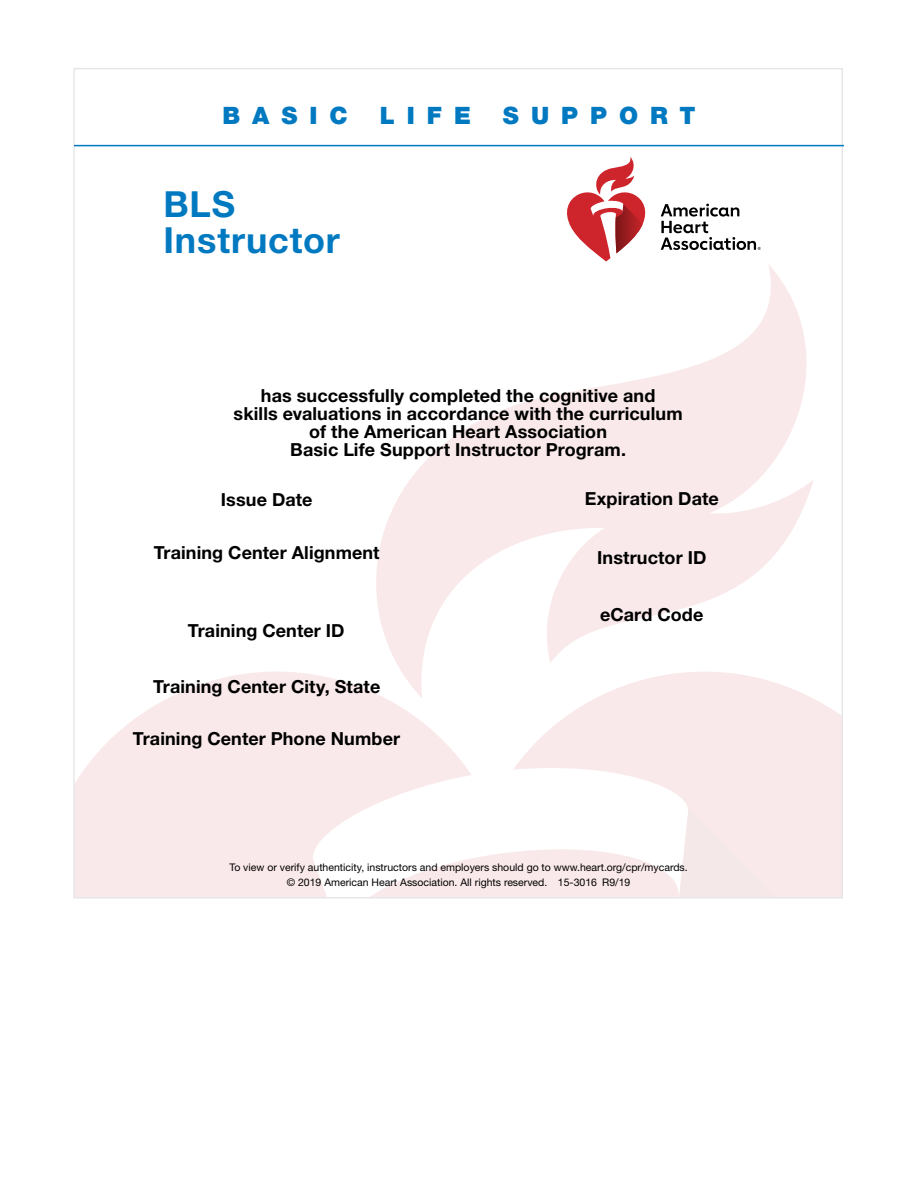
<style>
.page{position:relative;width:918px;height:1188px;background:#fff}
.page>*{position:absolute;margin:0;border:0;box-sizing:border-box;transform-origin:0 0}
.Cert_Title__H1{font:700 36px "Helvetica Neue LT Std";letter-spacing:.025em;color:#0079c1}
.t1{font:900 24px "Helvetica Neue LT Std";letter-spacing:.5em;color:#0079c1}
.Cert_Body__P{font:700 18px/18px "Helvetica Neue LT Std";letter-spacing:.005em;color:#000;text-align:center}
.Cert_Copyright__P{font:10.5px "Helvetica Neue LT Std";color:#000}
</style>
<div class="page">
<svg style="left:376px;top:264px;width:437px;height:380px"></svg>
<svg style="left:76px;top:644px;width:764px;height:251px;fill:#fae9ea"></svg>
<div style="left:678px;top:805px;width:99px;height:90px;background:#fae9ea"></div>
<hr style="left:74px;top:145px;width:770px;height:1px;background:#0079c1">
<svg style="left:661px;top:204px;width:100px;height:46px"></svg>
<svg style="left:567px;top:157px;width:79px;height:104px"></svg>
<h2 class="t1" style="left:223px;top:101px;width:127px">BASIC</h2>
<h2 class="t1" style="left:380px;top:101px;width:93px">LIFE</h2>
<h2 class="t1" style="left:503px;top:101px;width:194px">SUPPORT</h2>
<h1 class="Cert_Title__H1" style="left:164px;top:182px;width:73px">BLS</h1>
<h1 class="Cert_Title__H1" style="left:164px;top:218px;width:178px">Instructor</h1>
<p class="Cert_Body__P" style="left:234px;top:387px;width:451px">has successfully completed the cognitive and<br>skills evaluations in accordance with the curriculum of the American Heart Association<br>Basic Life Support Instructor Program.</p>
<p class="Cert_Body__P" style="left:221px;top:490px;width:93px">Issue Date</p>
<p class="Cert_Body__P" style="left:154px;top:543px;width:227px">Training Center Alignment</p>
<p class="Cert_Body__P" style="left:585px;top:490px;width:136px">Expiration Date</p>
<p class="Cert_Body__P" style="left:597px;top:549px;width:111px">Instructor ID</p>
<p class="Cert_Body__P" style="left:188px;top:621px;width:158px">Training Center ID</p>
<p class="Cert_Body__P" style="left:153px;top:677px;width:229px">Training Center City, State</p>
<p class="Cert_Body__P" style="left:133px;top:729px;width:269px">Training Center Phone Number</p>
<p class="Cert_Body__P" style="left:600px;top:606px;width:105px">eCard Code</p>
<p class="Cert_Copyright__P" style="left:230px;top:861px;width:460px">To view or verify authenticity, instructors and employers should go to www.heart.org/cpr/mycards.</p>
<p class="Cert_Copyright__P" style="left:287px;top:876px;width:345px">© 2019 American Heart Association. All rights reserved. 15-3016 R9/19</p>
</div>
